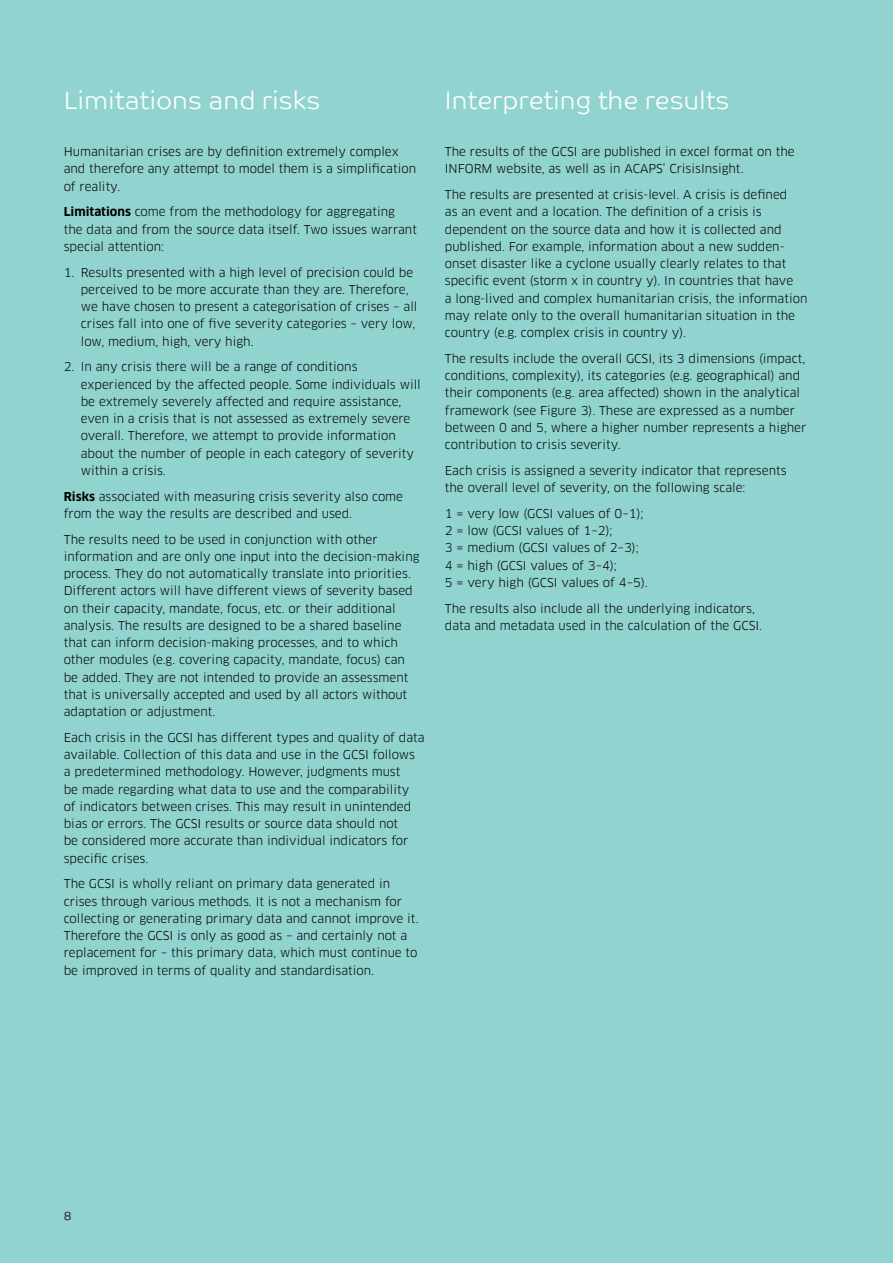
<style>
.page{position:relative;width:893px;height:1263px;background:#91d3ce}
.page>*{position:absolute;margin:0;border:0;box-sizing:border-box;transform-origin:0 0}
.t1{font:300 25.5px "Co Text";color:#fff}
.t2{font:12px/17.2px "Clan OT";color:#000}
.t3{font:300 12px "Co Text";color:#000}
.s1{font-weight:700}
</style>
<div class="page">
<h1 class="t1" style="left:64px;top:85px;width:258px">Limitations and risks</h1>
<p class="t2" style="left:64px;top:143px;width:354px">Humanitarian crises are by definition extremely complex and therefore any attempt to model them is a simplification of reality.</p>
<p class="t2" style="left:64px;top:203px;width:355px"><span class="s1">Limitations</span> come from the methodology for aggregating<br>the data and from the source data itself. Two issues warrant special attention:</p>
<p class="t2" style="left:81px;top:264px;width:338px;text-indent:-17px">1. Results presented with a high level of precision could be perceived to be more accurate than they are. Therefore, we have chosen to present a categorisation of crises – all crises fall into one of five severity categories – very low, low, medium, high, very high.</p>
<p class="t2" style="left:81px;top:358px;width:342px;text-indent:-17px">2. In any crisis there will be a range of conditions experienced by the affected people. Some individuals will be extremely severely affected and require assistance, even in a crisis that is not assessed as extremely severe overall. Therefore, we attempt to provide information about the number of people in each category of severity within a crisis.</p>
<p class="t2" style="left:64px;top:488px;width:341px"><span class="s1">Risks</span> associated with measuring crisis severity also come from the way the results are described and used.</p>
<p class="t2" style="left:64px;top:531px;width:357px">The results need to be used in conjunction with other information and are only one input into the decision-making process. They do not automatically translate into priorities.<br>Different actors will have different views of severity based on their capacity, mandate, focus, etc. or their additional analysis. The results are designed to be a shared baseline that can inform decision-making processes, and to which other modules (e.g. covering capacity, mandate, focus) can be added. They are not intended to provide an assessment that is universally accepted and used by all actors without adaptation or adjustment.</p>
<p class="t2" style="left:64px;top:729px;width:362px">Each crisis in the GCSI has different types and quality of data available. Collection of this data and use in the GCSI follows a predetermined methodology. However, judgments must<br>be made regarding what data to use and the comparability<br>of indicators between crises. This may result in unintended bias or errors. The GCSI results or source data should not<br>be considered more accurate than individual indicators for specific crises.</p>
<p class="t2" style="left:64px;top:875px;width:356px">The GCSI is wholly reliant on primary data generated in crises through various methods. It is not a mechanism for collecting or generating primary data and cannot improve it.<br>Therefore the GCSI is only as good as – and certainly not a replacement for – this primary data, which must continue to be improved in terms of quality and standardisation.</p>
<h1 class="t1" style="left:445px;top:85px;width:286px">Interpreting the results</h1>
<p class="t2" style="left:445px;top:143px;width:351px">The results of the GCSI are published in excel format on the<br>INFORM website, as well as in ACAPS’ CrisisInsight.</p>
<p class="t2" style="left:445px;top:186px;width:364px">The results are presented at crisis-level. A crisis is defined<br>as an event and a location. The definition of a crisis is dependent on the source data and how it is collected and published. For example, information about a new sudden&shy;onset disaster like a cyclone usually clearly relates to that specific event (storm x in country y). In countries that have<br>a long-lived and complex humanitarian crisis, the information may relate only to the overall humanitarian situation in the country (e.g. complex crisis in country y).</p>
<p class="t2" style="left:445px;top:350px;width:363px">The results include the overall GCSI, its 3 dimensions (impact, conditions, complexity), its categories (e.g. geographical) and their components (e.g. area affected) shown in the analytical framework (see Figure 3). These are expressed as a number between 0 and 5, where a higher number represents a higher contribution to crisis severity.</p>
<p class="t2" style="left:445px;top:462px;width:343px">Each crisis is assigned a severity indicator that represents the overall level of severity, on the following scale:</p>
<p class="t2" style="left:445px;top:505px;width:204px">1 = very low (GCSI values of 0–1);<br>2 = low (GCSI values of 1–2);<br>3 = medium (GCSI values of 2–3);<br>4 = high (GCSI values of 3–4);<br>5 = very high (GCSI values of 4–5).</p>
<p class="t2" style="left:445px;top:600px;width:319px">The results also include all the underlying indicators, data and metadata used in the calculation of the GCSI.</p>
<p class="t3" style="left:64px;top:1208px;width:9px">8</p>
</div>
